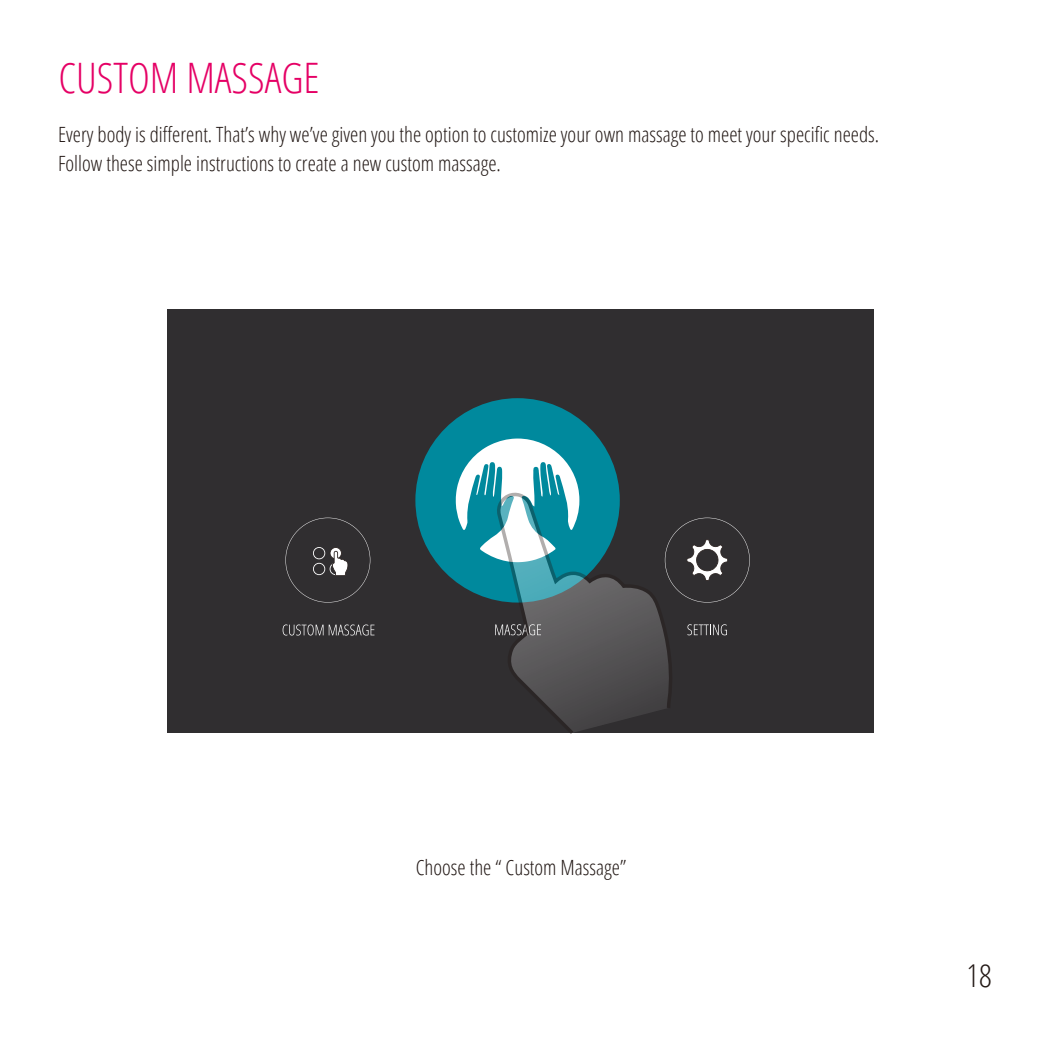
<style>
.page{position:relative;width:1042px;height:1042px;background:#fff}
.page>*{position:absolute;margin:0;border:0;box-sizing:border-box;transform-origin:0 0}
.t1{font:300 condensed 42px "Open Sans";color:#e50065}
.t2{font:300 condensed 31.5px "Open Sans";color:#221815}
.t3{font:300 condensed 21px/29.4px "Open Sans";color:#221815}
</style>
<div class="page">
<div style="left:168px;top:309px;width:706px;height:424px;background:#302e30"></div>
<svg style="left:283px;top:624px;width:40px;height:11px"></svg>
<svg style="left:329px;top:624px;width:45px;height:11px"></svg>
<svg style="left:285px;top:518px;width:85px;height:84px"></svg>
<svg style="left:415px;top:398px;width:335px;height:336px"></svg>
<h1 class="t1" style="left:58px;top:49px;width:263px">CUSTOM MASSAGE</h1>
<p class="t3" style="left:58px;top:119px;width:822px">Every body is different. That’s why we’ve given you the option to customize your own massage to meet your specific needs.<br>Follow these simple instructions to create a new custom massage.</p>
<p class="t3" style="left:416px;top:851px;width:212px">Choose the “ Custom Massage”</p>
<h2 class="t2" style="left:966px;top:954px;width:27px">18</h2>
</div>
